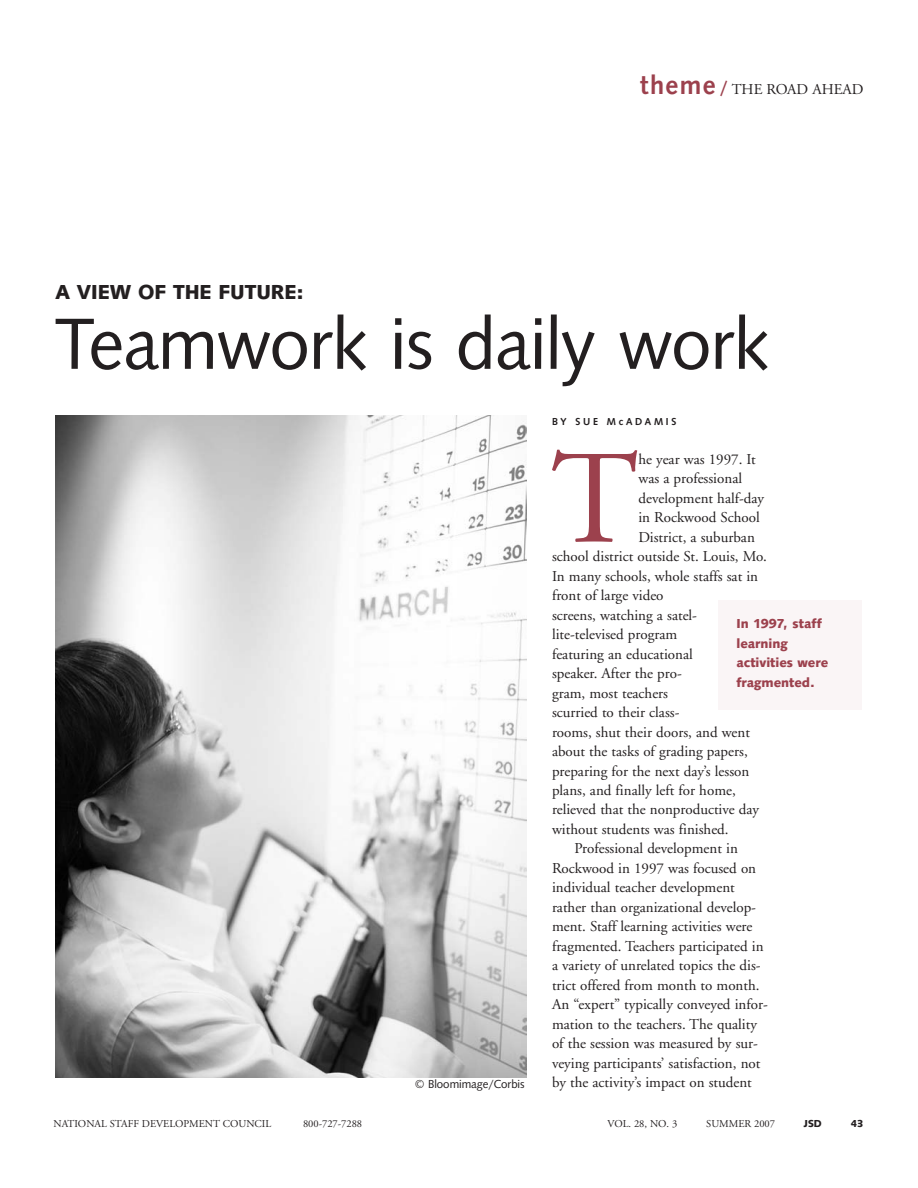
<style>
.page{position:relative;width:918px;height:1188px;background:#fff}
.page>*{position:absolute;margin:0;border:0;box-sizing:border-box;transform-origin:0 0}
.t1{font:132.6px "Adobe Garamond";color:#9c414d}
.t2{font:75px "Syntax D";letter-spacing:-.005em;color:#231f20}
.t3{font:700 21px "Syntax T";color:#231f20}
.t4{font:15px "Adobe Garamond";color:#231f20}
.t5{font:700 13.5px/19.5px "Syntax T";color:#9c414d}
.t6{font:12px "Syntax D";color:#231f20}
.t7{font:10.5px "Adobe Garamond";color:#231f20}
.t8{font:500 10.5px "Syntax D";letter-spacing:.265em;color:#231f20}
.t9{font:700 10.5px "Syntax T";color:#231f20}
.s1{font-family:"Syntax D";font-weight:500;font-size:27px;color:#9c414d}
.s2{font-family:"Syntax D";font-weight:500;font-size:18px;color:#9c414d}
</style>
<div class="page">
<img style="left:55px;top:415px;width:472px;height:662px">
<div style="left:718px;top:600px;width:144px;height:110px;background:#faf5f6"></div>
<h3 class="t3" style="left:56px;top:280px;width:250px">A VIEW OF THE FUTURE:</h3>
<p class="t4" style="left:640px;top:84px;width:225px"><span class="s1">theme</span> <span class="s2">/</span> THE ROAD AHEAD</p>
<h2 class="t2" style="left:55px;top:299px;width:715px">Teamwork is daily work</h2>
<p class="t6" style="left:415px;top:1077px;width:111px">© Bloomimage/Corbis</p>
<p class="t8" style="left:552px;top:415px;width:126px">BY SUE McADAMIS</p>
<h1 class="t1" style="left:551px;top:447px;width:89px">T</h1>
<p class="t4" style="left:638px;top:453px;width:119px">he year was 1997. It</p>
<p class="t4" style="left:638px;top:472px;width:105px">was a professional</p>
<p class="t4" style="left:638px;top:492px;width:127px">development half-day</p>
<p class="t4" style="left:638px;top:511px;width:123px">in Rockwood School</p>
<p class="t4" style="left:638px;top:531px;width:118px">District, a suburban</p>
<p class="t4" style="left:552px;top:550px;width:216px">school district outside St. Louis, Mo.</p>
<p class="t4" style="left:552px;top:570px;width:208px">In many schools, whole staffs sat in</p>
<p class="t4" style="left:552px;top:589px;width:113px">front of large video</p>
<p class="t4" style="left:552px;top:609px;width:147px">screens, watching a satel-</p>
<p class="t4" style="left:552px;top:628px;width:127px">lite-televised program</p>
<p class="t4" style="left:552px;top:648px;width:142px">featuring an educational</p>
<p class="t4" style="left:552px;top:667px;width:131px">speaker. After the pro-</p>
<p class="t4" style="left:552px;top:687px;width:118px">gram, most teachers</p>
<p class="t4" style="left:552px;top:706px;width:129px">scurried to their class-</p>
<p class="t4" style="left:552px;top:726px;width:200px">rooms, shut their doors, and went</p>
<p class="t4" style="left:552px;top:745px;width:197px">about the tasks of grading papers,</p>
<p class="t4" style="left:552px;top:765px;width:199px">preparing for the next day’s lesson</p>
<p class="t4" style="left:552px;top:784px;width:185px">plans, and finally left for home,</p>
<p class="t4" style="left:552px;top:804px;width:209px">relieved that the nonproductive day</p>
<p class="t4" style="left:552px;top:823px;width:178px">without students was finished.</p>
<p class="t4" style="left:574px;top:843px;width:165px">Professional development in</p>
<p class="t4" style="left:552px;top:862px;width:206px">Rockwood in 1997 was focused on</p>
<p class="t4" style="left:552px;top:882px;width:184px">individual teacher development</p>
<p class="t4" style="left:552px;top:901px;width:206px">rather than organizational develop-</p>
<p class="t4" style="left:552px;top:921px;width:202px">ment. Staff learning activities were</p>
<p class="t4" style="left:552px;top:940px;width:213px">fragmented. Teachers participated in</p>
<p class="t4" style="left:552px;top:960px;width:210px">a variety of unrelated topics the dis-</p>
<p class="t4" style="left:552px;top:979px;width:209px">trict offered from month to month.</p>
<p class="t4" style="left:552px;top:999px;width:217px">An “expert” typically conveyed infor-</p>
<p class="t4" style="left:552px;top:1018px;width:206px">mation to the teachers. The quality</p>
<p class="t4" style="left:552px;top:1038px;width:207px">of the session was measured by sur-</p>
<p class="t4" style="left:552px;top:1057px;width:210px">veying participants’ satisfaction, not</p>
<p class="t4" style="left:552px;top:1077px;width:201px">by the activity’s impact on student</p>
<p class="t5" style="left:736px;top:614px;width:93px">In 1997, staff learning activities were fragmented.</p>
<p class="t7" style="left:53px;top:1119px;width:219px">NATIONAL STAFF DEVELOPMENT COUNCIL</p>
<p class="t7" style="left:303px;top:1119px;width:61px">800-727-7288</p>
<p class="t7" style="left:608px;top:1119px;width:71px">VOL. 28, NO. 3</p>
<p class="t7" style="left:706px;top:1119px;width:70px">SUMMER 2007</p>
<p class="t9" style="left:804px;top:1117px;width:19px">JSD</p>
<p class="t9" style="left:851px;top:1117px;width:14px">43</p>
</div>
